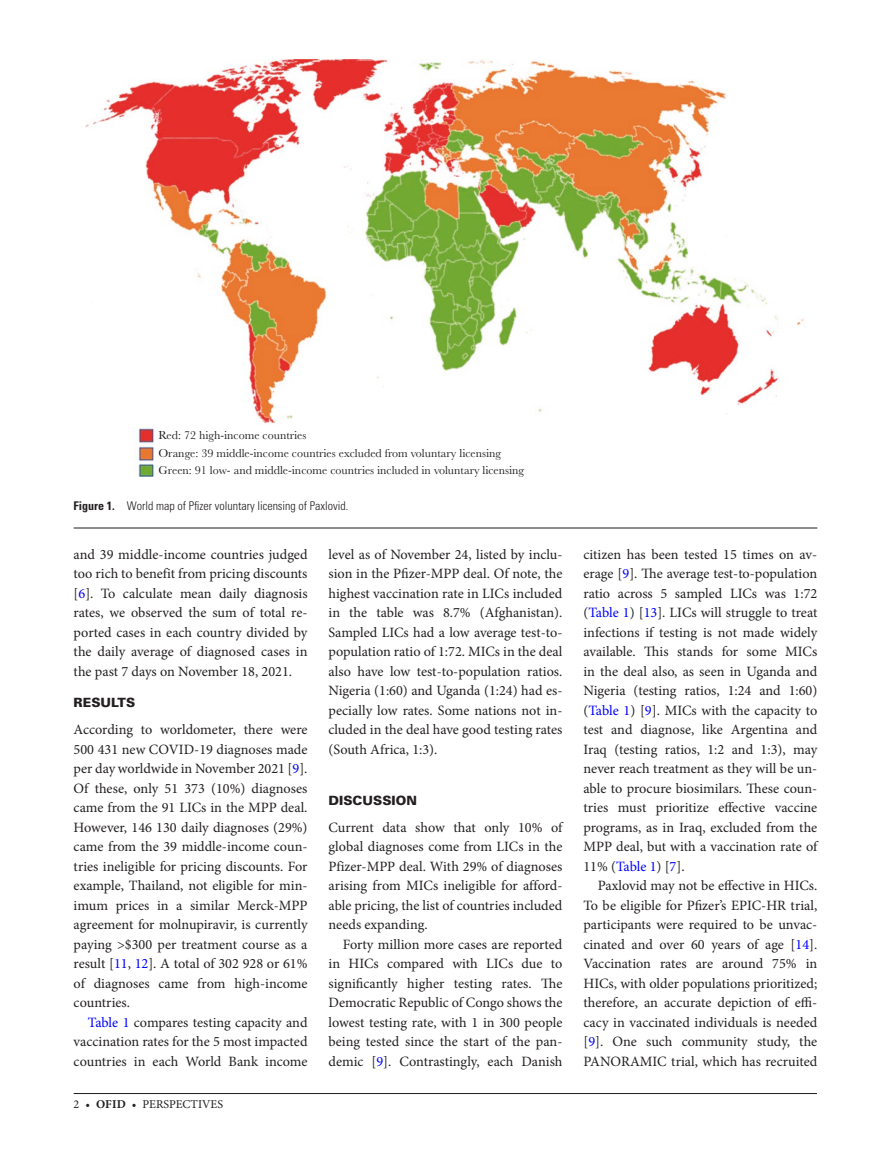
<style>
.page{position:relative;width:891px;height:1174px;background:#fff}
.page>*{position:absolute;margin:0;border:0;box-sizing:border-box;transform-origin:0 0}
.TextInd{font:14.25px/19.5px "Minion Pro";color:#231f20;text-align:justify}
.Text{font:14.25px/19.5px "Minion Pro";color:#231f20;text-align:justify}
.HeadA{font:900 12.75px "Univers LT Std";color:#231f20}
.t1{font:12px/17.2px "Baskerville MT Std";color:#1d1e1f}
.FigCapt_rule{font:300 condensed 12px "Univers LT Std";color:#231f20}
.t2{font:12px "Minion Pro";color:#231f20}
.s1{font-weight:700}
.s2{color:#00f}
</style>
<div class="page">
<hr style="left:74px;top:1093px;width:743px;height:1px;background:#1d1e1f">
<img style="left:86px;top:59px;width:718px;height:417px">
<hr style="left:74px;top:528px;width:743px;height:1px;background:#1d1e1f">
<p class="t1" style="left:158px;top:427px;width:367px">Red: 72 high-income countries<br>Orange: 39 middle-income countries excluded from voluntary licensing<br>Green: 91 low- and middle-income countries included in voluntary licensing</p>
<p class="FigCapt_rule" style="left:74px;top:498px;width:276px"><span class="s1">Figure 1.</span> World map of Pfizer voluntary licensing of Paxlovid.</p>
<p class="Text" style="left:74px;top:545px;width:235px">and 39 middle-income countries judged too rich to benefit from pricing discounts [<span class="s2">6</span>]. To calculate mean daily diagnosis rates, we observed the sum of total re&shy;ported cases in each country divided by the daily average of diagnosed cases in the past 7 days on November 18, 2021.</p>
<h2 class="HeadA" style="left:74px;top:695px;width:63px">RESULTS</h2>
<p class="Text" style="left:74px;top:720px;width:235px">According to worldometer, there were 500 431 new COVID-19 diagnoses made per day worldwide in November 2021 [<span class="s2">9</span>].<br>Of these, only 51 373 (10%) diagnoses came from the 91 LICs in the MPP deal.<br>However, 146 130 daily diagnoses (29%) came from the 39 middle-income coun&shy;tries ineligible for pricing discounts. For example, Thailand, not eligible for min&shy;imum prices in a similar Merck-MPP agreement for molnupiravir, is currently paying &gt;$300 per treatment course as a result [<span class="s2">11</span>, <span class="s2">12</span>]. A total of 302 928 or 61% of diagnoses came from high-income countries.</p>
<p class="TextInd" style="left:74px;top:1013px;width:235px;text-indent:14px"><span class="s2">Table 1</span> compares testing capacity and vaccination rates for the 5 most impacted countries in each World Bank income</p>
<p class="t2" style="left:74px;top:1096px;width:151px">2 • <span class="s1">OFID</span> • PERSPECTIVES</p>
<p class="TextInd" style="left:329px;top:545px;width:235px">level as of November 24, listed by inclu&shy;sion in the Pfizer-MPP deal. Of note, the highest vaccination rate in LICs included in the table was 8.7% (Afghanistan).<br>Sampled LICs had a low average test-to&shy;population ratio of 1:72. MICs in the deal also have low test-to-population ratios.<br>Nigeria (1:60) and Uganda (1:24) had es&shy;pecially low rates. Some nations not in&shy;cluded in the deal have good testing rates (South Africa, 1:3).</p>
<h2 class="HeadA" style="left:329px;top:792px;width:90px">DISCUSSION</h2>
<p class="Text" style="left:329px;top:818px;width:235px">Current data show that only 10% of global diagnoses come from LICs in the Pfizer-MPP deal. With 29% of diagnoses arising from MICs ineligible for afford&shy;able pricing, the list of countries included needs expanding.</p>
<p class="TextInd" style="left:329px;top:935px;width:235px;text-indent:14px">Forty million more cases are reported in HICs compared with LICs due to significantly higher testing rates. The Democratic Republic of Congo shows the lowest testing rate, with 1 in 300 people being tested since the start of the pan&shy;demic [<span class="s2">9</span>]. Contrastingly, each Danish</p>
<p class="TextInd" style="left:583px;top:545px;width:235px">citizen has been tested 15 times on av&shy;erage [<span class="s2">9</span>]. The average test-to-population ratio across 5 sampled LICs was 1:72 (<span class="s2">Table 1</span>) [<span class="s2">13</span>]. LICs will struggle to treat infections if testing is not made widely available. This stands for some MICs in the deal also, as seen in Uganda and Nigeria (testing ratios, 1:24 and 1:60) (<span class="s2">Table 1</span>) [<span class="s2">9</span>]. MICs with the capacity to test and diagnose, like Argentina and Iraq (testing ratios, 1:2 and 1:3), may never reach treatment as they will be un&shy;able to procure biosimilars. These coun&shy;tries must prioritize effective vaccine programs, as in Iraq, excluded from the MPP deal, but with a vaccination rate of 11% (<span class="s2">Table 1</span>) [<span class="s2">7</span>].</p>
<p class="TextInd" style="left:583px;top:876px;width:235px;text-indent:14px">Paxlovid may not be effective in HICs.<br>To be eligible for Pfizer’s EPIC-HR trial, participants were required to be unvac&shy;cinated and over 60 years of age [<span class="s2">14</span>].<br>Vaccination rates are around 75% in HICs, with older populations prioritized; therefore, an accurate depiction of effi&shy;cacy in vaccinated individuals is needed [<span class="s2">9</span>]. One such community study, the PANORAMIC trial, which has recruited</p>
</div>
